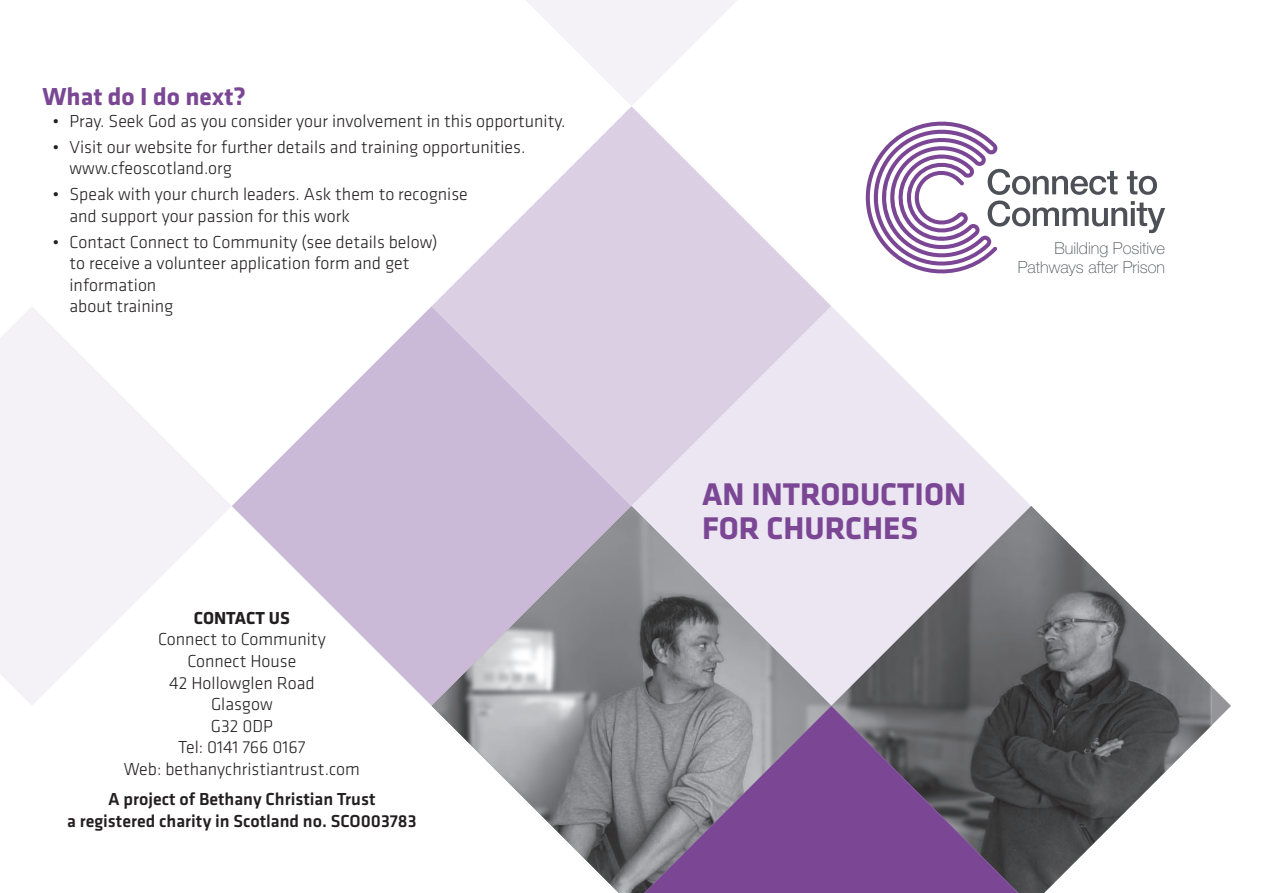
<style>
.page{position:relative;width:1263px;height:893px;background:#fff}
.page>*{position:absolute;margin:0;border:0;box-sizing:border-box;transform-origin:0 0}
.t1{font:700 32.55px/33.6px "Klavika";color:#7b4795}
.t2{font:700 25.5px "Klavika";color:#7b4795}
.t3{font:300 18px/21.6px "Klavika";color:#231f20}
.t4{font:500 18px/21.6px "Klavika";color:#231f20;text-align:center}
.t5{font:700 18px "Klavika";color:#231f20}
.t6{font:100 16.5px/19.8px "Helvetica Neue";color:#4d5056;text-align:right}
</style>
<div class="page">
<svg style="left:232px;top:306px;width:200px;height:400px"></svg>
<svg style="left:432px;top:106px;width:399px;height:400px;fill:#dacfe3"></svg>
<svg style="left:631px;top:306px;width:400px;height:200px;fill:#ebe6f1"></svg>
<img style="left:432px;top:506px;width:780px;height:387px">
<svg style="left:0;top:307px;width:231px;height:398px;fill:#f4f2f7"></svg>
<svg style="left:526px;top:0;width:211px;height:106px"></svg>
<svg style="left:644px;top:706px;width:374px;height:187px;background:#785f87"></svg>
<svg style="left:866px;top:121px;width:299px;height:153px"></svg>
<h2 class="t2" style="left:43px;top:78px;width:205px">What do I do next?</h2>
<p class="t3" style="left:53px;top:110px;width:514px">• Pray. Seek God as you consider your involvement in this opportunity.</p>
<p class="t3" style="left:70px;top:136px;width:457px;text-indent:-17px">• Visit our website for further details and training opportunities. www.cfeoscotland.org</p>
<p class="t3" style="left:70px;top:183px;width:400px;text-indent:-17px">• Speak with your church leaders. Ask them to recognise and support your passion for this work</p>
<p class="t3" style="left:70px;top:231px;width:370px;text-indent:-17px">• Contact Connect to Community (see details below) to receive a volunteer application form and get information<br>about training</p>
<p class="t5" style="left:194px;top:605px;width:97px">CONTACT US</p>
<p class="t3" style="left:124px;top:628px;width:238px;text-align:center">Connect to Community<br>Connect House<br>42 Hollowglen Road<br>Glasgow<br>G32 0DP<br>Tel: 0141 766 0167<br>Web: bethanychristiantrust.com</p>
<p class="t4" style="left:67px;top:788px;width:351px">A project of Bethany Christian Trust<br>a registered charity in Scotland no. SCO003783</p>
<p class="t6" style="left:1018px;top:238px;width:149px">Building Positive<br>Pathways after Prison</p>
<h1 class="t1" style="left:702px;top:476px;width:265px">AN INTRODUCTION<br>FOR CHURCHES</h1>
</div>
